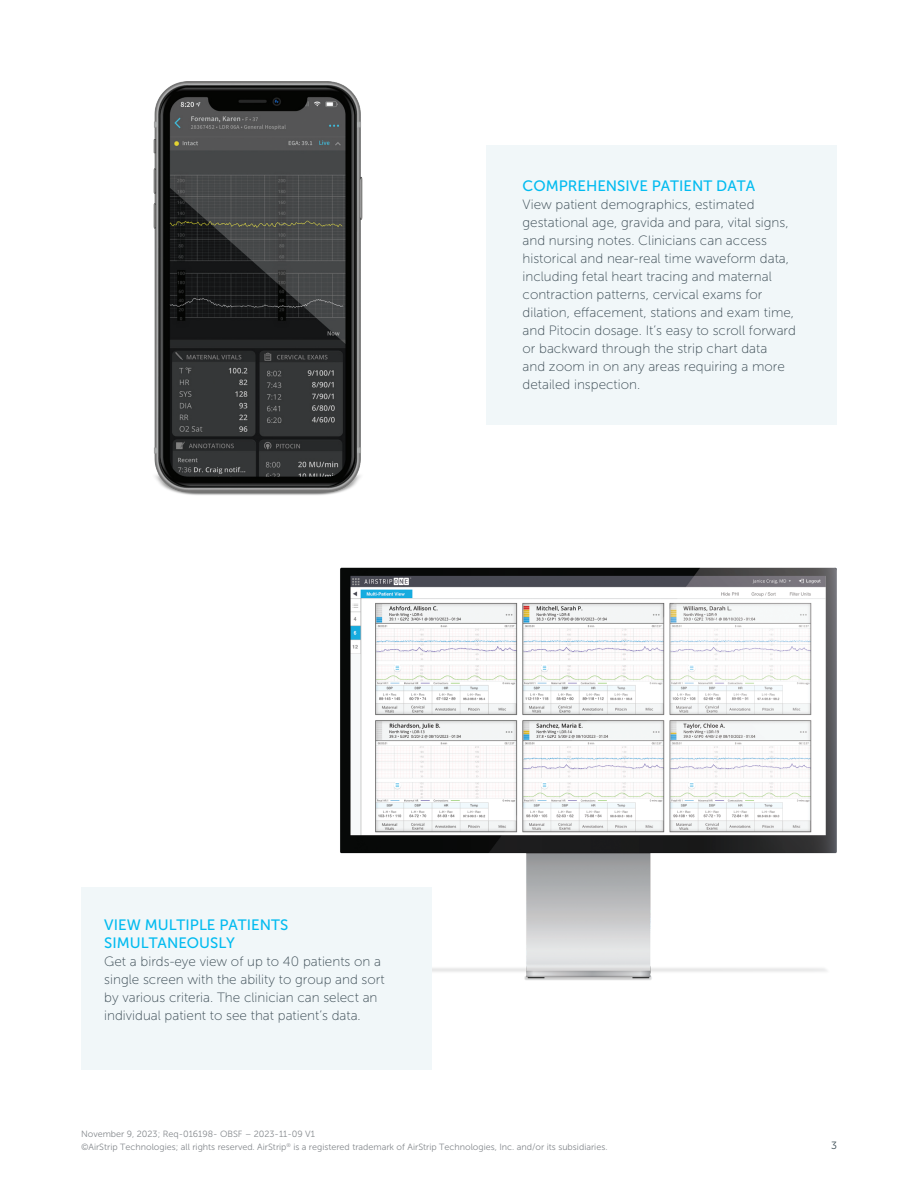
<style>
.page{position:relative;width:918px;height:1188px;background:#fff}
.page>*{position:absolute;margin:0;border:0;box-sizing:border-box;transform-origin:0 0}
.t1{font:15px/18px "Museo Sans 500";color:#01bbf0}
.t2{font:13.5px/18px "Museo Sans 100";color:#384851}
.t3{font:10.5px "Museo Sans 300";color:#384851}
.t4{font:9px/13.5px "Museo Sans 300";color:#85898d}
</style>
<div class="page">
<div style="left:486px;top:145px;width:351px;height:279px;background:#f1f7f9"></div>
<img style="left:340px;top:567px;width:497px;height:413px">
<img style="left:153px;top:81px;width:210px;height:414px">
<div style="left:81px;top:887px;width:351px;height:183px;background:#f1f7f9"></div>
<p class="t1" style="left:523px;top:177px;width:234px">COMPREHENSIVE PATIENT DATA</p>
<p class="t2" style="left:523px;top:196px;width:275px">View patient demographics, estimated gestational age, gravida and para, vital signs, and nursing notes. Clinicians can access historical and near-real time waveform data, including fetal heart tracing and maternal contraction patterns, cervical exams for dilation, effacement, stations and exam time, and Pitocin dosage. It’s easy to scroll forward or backward through the strip chart data<br>and zoom in on any areas requiring a more detailed inspection.</p>
<p class="t1" style="left:104px;top:916px;width:185px">VIEW MULTIPLE PATIENTS<br>SIMULTANEOUSLY</p>
<p class="t2" style="left:104px;top:952px;width:282px">Get a birds-eye view of up to 40 patients on a single screen with the ability to group and sort by various criteria. The clinician can select an individual patient to see that patient’s data.</p>
<p class="t4" style="left:81px;top:1127px;width:528px">November 9, 2023; Req-016198- OBSF – 2023-11-09 V1<br>©AirStrip Technologies; all rights reserved. AirStrip<sup>®</sup> is a registered trademark of AirStrip Technologies, Inc. and/or its subsidiaries.</p>
<p class="t3" style="left:831px;top:1140px;width:7px">3</p>
</div>
